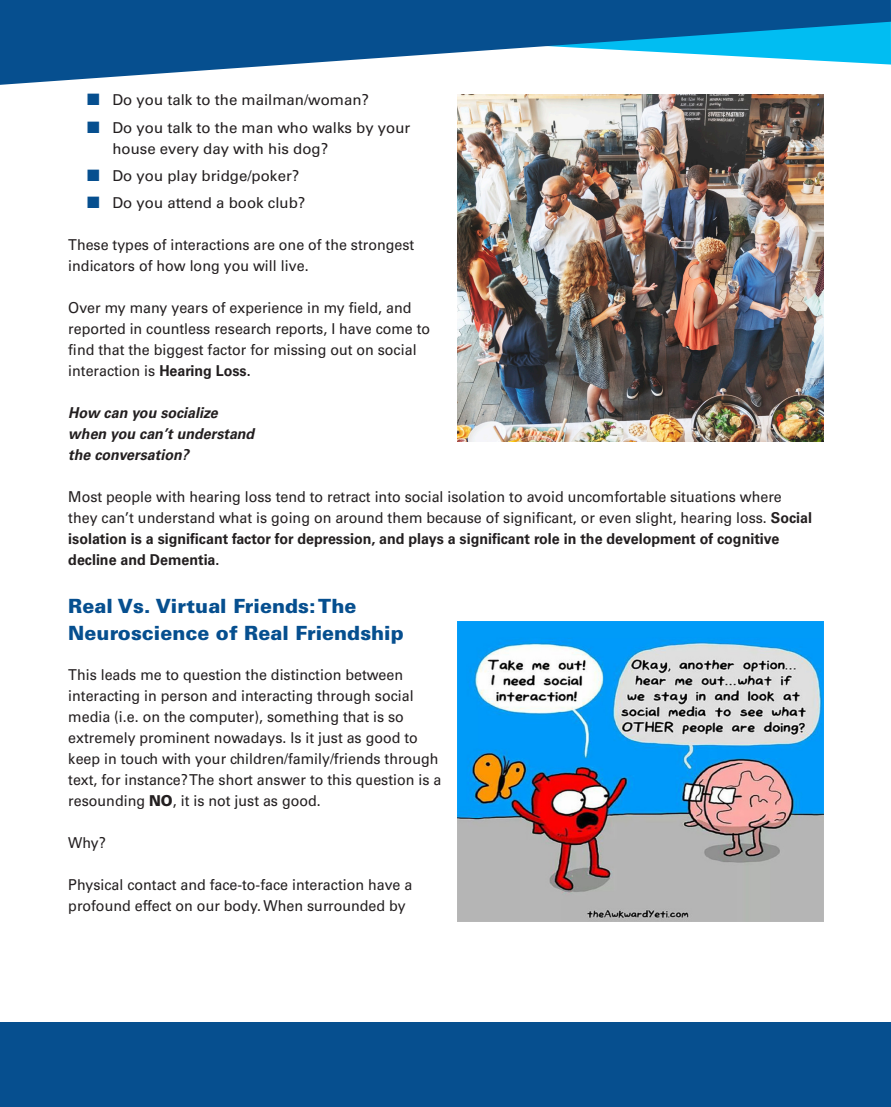
<style>
.page{position:relative;width:891px;height:1107px;background:#fff}
.page>*{position:absolute;margin:0;border:0;box-sizing:border-box;transform-origin:0 0}
.t1{font:900 19.65px/26.5px "Univers LT Std";color:#064f8f}
.t2{font:15px/21px "Univers LT Std";color:#231f20;scale:.95 1}
.t3{font:15px/21px "Univers LT Std";color:#231f20}
.t4{font:italic 700 15px "Univers LT Std";color:#231f20;scale:.95 1}
.s1{color:#064f8f}
.s2{font-weight:700}
.s3{font-weight:900}
</style>
<div class="page">
<div style="left:0;top:1022px;width:891px;height:85px;background:#064f8f"></div>
<svg style="left:0;top:0;width:891px;height:85px;fill:#064f8f"></svg>
<img style="left:458px;top:95px;width:366px;height:346px">
<img style="left:458px;top:621px;width:366px;height:300px">
<p class="t3" style="left:87px;top:90px;width:283px"><span class="s1">■</span> Do you talk to the mailman/woman?</p>
<p class="t3" style="left:112px;top:117px;width:300px;text-indent:-25px"><span class="s1">■</span> Do you talk to the man who walks by your house every day with his dog?</p>
<p class="t3" style="left:87px;top:165px;width:214px"><span class="s1">■</span> Do you play bridge/poker?</p>
<p class="t3" style="left:87px;top:193px;width:220px"><span class="s1">■</span> Do you attend a book club?</p>
<p class="t2" style="left:68px;top:235px;width:366px">These types of interactions are one of the strongest indicators of how long you will live.</p>
<p class="t2" style="left:68px;top:298px;width:383px">Over my many years of experience in my field, and reported in countless research reports, I have come to find that the biggest factor for missing out on social interaction is <span class="s2">Hearing Loss.</span></p>
<p class="t4" style="left:68px;top:404px;width:159px">How can you socialize</p>
<p class="t4" style="left:68px;top:425px;width:197px">when you can’t understand</p>
<p class="t4" style="left:68px;top:446px;width:128px">the conversation?</p>
<p class="t2" style="left:68px;top:487px;width:784px">Most people with hearing loss tend to retract into social isolation to avoid uncomfortable situations where they can’t understand what is going on around them because of significant, or even slight, hearing loss. <span class="s2">Social isolation is a significant factor for depression, and plays a significant role in the development of cognitive decline and Dementia.</span></p>
<p class="t1" style="left:68px;top:592px;width:337px">Real Vs. Virtual Friends: The<br>Neuroscience of Real Friendship</p>
<p class="t2" style="left:68px;top:664px;width:394px">This leads me to question the distinction between interacting in person and interacting through social media (i.e. on the computer), something that is so extremely prominent nowadays. Is it just as good to keep in touch with your children/family/friends through text, for instance? The short answer to this question is a resounding <span class="s3">NO</span>, it is not just as good.</p>
<p class="t2" style="left:68px;top:832px;width:41px">Why?</p>
<p class="t2" style="left:68px;top:874px;width:364px">Physical contact and face-to-face interaction have a profound effect on our body. When surrounded by</p>
</div>
